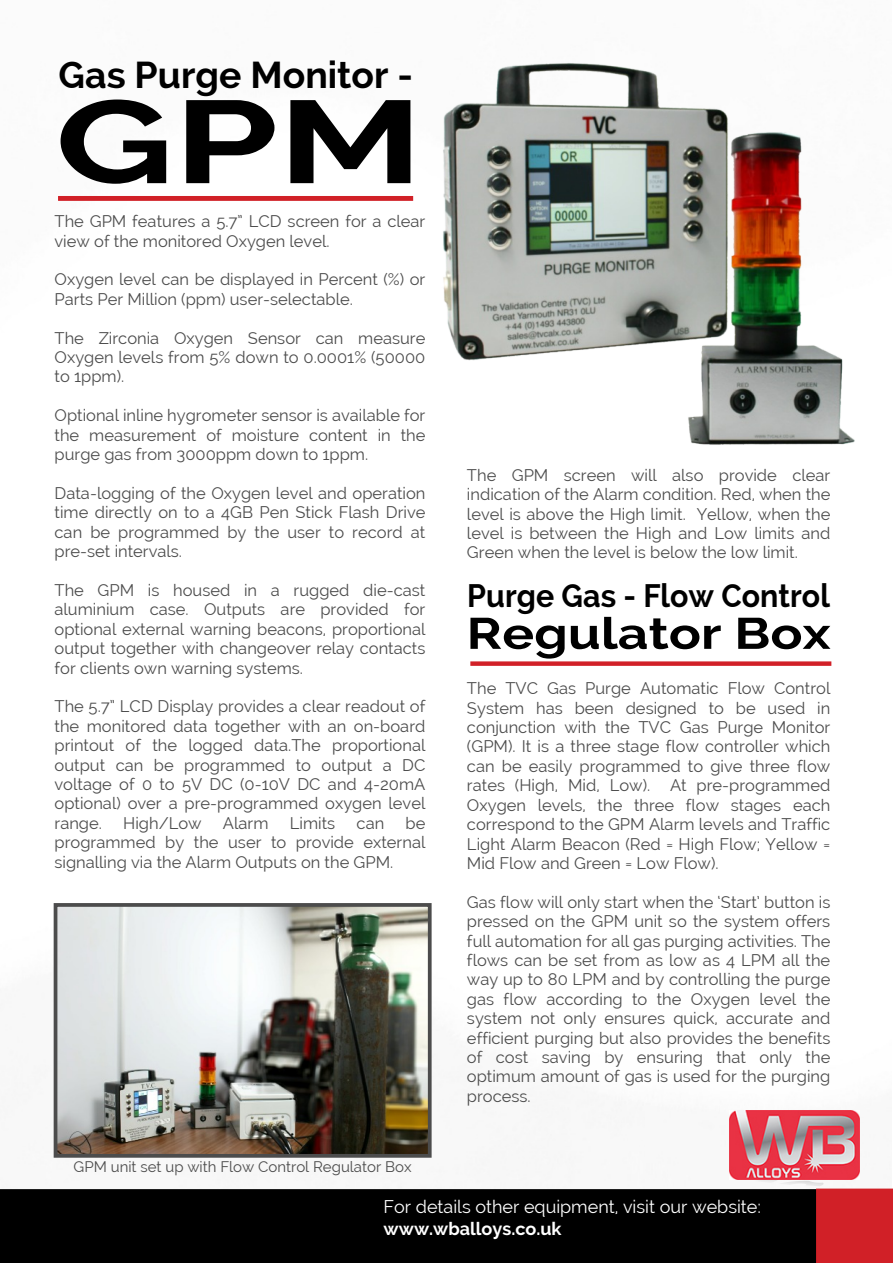
<style>
.page{position:relative;width:893px;height:1263px;background:#fff}
.page>*{position:absolute;margin:0;border:0;box-sizing:border-box;transform-origin:0 0}
.t1{font:700 117px "Raleway";color:#000;scale:1.43 1}
.t2{font:700 43.8px "Raleway";color:#000;scale:1.21 1}
.t3{font:700 37.5px "Raleway";color:#000}
.t4{font:700 32.55px "Raleway";color:#000;scale:.93 1}
.t5{font:18px "Raleway";color:#fff}
.t6{font:700 18px "Raleway";color:#fff}
.t7{font:16.5px/19.4px "Raleway";color:#4c4c4c;text-align:justify}
.t8{font:15px "Raleway";color:#4c4c4c}
</style>
<div class="page">
<div style="left:0;top:1189px;width:816px;height:74px;background:#000"></div>
<div style="left:816px;top:1188px;width:77px;height:75px;background:#d12027"></div>
<img style="left:754px;top:1179px;width:26px;height:4px">
<img style="left:779px;top:1181px;width:45px;height:5px">
<svg style="left:58px;top:196px;width:355px;height:5px;background:#d2252c"></svg>
<div style="left:384px;top:1195px;width:422px;height:46px;background:#000"></div>
<div style="left:333px;top:1199px;width:39px;height:39px;background:#000"></div>
<svg style="left:470px;top:661px;width:361px;height:5px;background:#d6383f"></svg>
<img style="left:688px;top:132px;width:167px;height:313px">
<img style="left:443px;top:63px;width:310px;height:322px">
<img style="left:59px;top:908px;width:368px;height:245px">
<div style="left:54px;top:903px;width:378px;height:255px;border:4px solid #4c4c4c"></div>
<img style="left:729px;top:1110px;width:130px;height:69px">
<h3 class="t3" style="left:59px;top:52px;width:356px">Gas Purge Monitor -</h3>
<h1 class="t1" style="left:55px;top:73px;width:259px">GPM</h1>
<p class="t7" style="left:55px;top:212px;width:372px">The GPM features a 5.7” LCD screen for a clear view of the monitored Oxygen level.</p>
<p class="t7" style="left:55px;top:270px;width:372px">Oxygen level can be displayed in Percent (%) or<br>Parts Per Million (ppm) user-selectable.</p>
<p class="t7" style="left:55px;top:328px;width:372px">The Zirconia Oxygen Sensor can measure Oxygen levels from 5% down to 0.0001% (50000 to 1ppm).</p>
<p class="t7" style="left:55px;top:406px;width:372px">Optional inline hygrometer sensor is available for the measurement of moisture content in the purge gas from 3000ppm down to 1ppm.</p>
<p class="t7" style="left:55px;top:483px;width:372px">Data-logging of the Oxygen level and operation time directly on to a 4GB Pen Stick Flash Drive can be programmed by the user to record at pre-set intervals.</p>
<p class="t7" style="left:55px;top:580px;width:372px">The GPM is housed in a rugged die-cast aluminium case. Outputs are provided for optional external warning beacons, proportional output together with changeover relay contacts for clients own warning systems.</p>
<p class="t7" style="left:55px;top:697px;width:372px">The 5.7” LCD Display provides a clear readout of the monitored data together with an on-board printout of the logged data.The proportional output can be programmed to output a DC voltage of 0 to 5V DC (0-10V DC and 4-20mA optional) over a pre-programmed oxygen level range.</p>
<p class="t7" style="left:55px;top:813px;width:372px;text-indent:351px">be programmed by the user to provide external signalling via the Alarm Outputs on the GPM.</p>
<p class="t7" style="left:123px;top:813px;width:80px">High/Low</p>
<p class="t7" style="left:223px;top:813px;width:47px">Alarm</p>
<p class="t7" style="left:290px;top:813px;width:47px">Limits</p>
<p class="t7" style="left:357px;top:813px;width:29px">can</p>
<p class="t8" style="left:74px;top:1158px;width:339px">GPM unit set up with Flow Control Regulator Box</p>
<p class="t7" style="left:467px;top:465px;width:365px">The GPM screen will also provide clear indication of the Alarm condition. Red, when the level is above the High limit. Yellow, when the level is between the High and Low limits and Green when the level is below the low limit.</p>
<h3 class="t4" style="left:467px;top:577px;width:391px">Purge Gas - Flow Control</h3>
<h2 class="t2" style="left:467px;top:608px;width:302px">Regulator Box</h2>
<p class="t7" style="left:467px;top:679px;width:365px">The TVC Gas Purge Automatic Flow Control System has been designed to be used in conjunction with the TVC Gas Purge Monitor (GPM). It is a three stage flow controller which can be easily programmed to give three flow rates (High, Mid, Low). At pre-programmed Oxygen levels, the three flow stages each correspond to the GPM Alarm levels and Traffic Light Alarm Beacon (Red = High Flow; Yellow = Mid Flow and Green = Low Flow).</p>
<p class="t7" style="left:467px;top:892px;width:365px">Gas flow will only start when the ‘Start’ button is pressed on the GPM unit so the system offers full automation for all gas purging activities. The flows can be set from as low as 4 LPM all the way up to 80 LPM and by controlling the purge gas flow according to the Oxygen level the system not only ensures quick, accurate and efficient purging but also provides the benefits of cost saving by ensuring that only the optimum amount of gas is used for the purging process.</p>
<p class="t5" style="left:384px;top:1196px;width:379px">For details other equipment, visit our website:</p>
<p class="t6" style="left:384px;top:1218px;width:180px">www.wballoys.co.uk</p>
</div>
